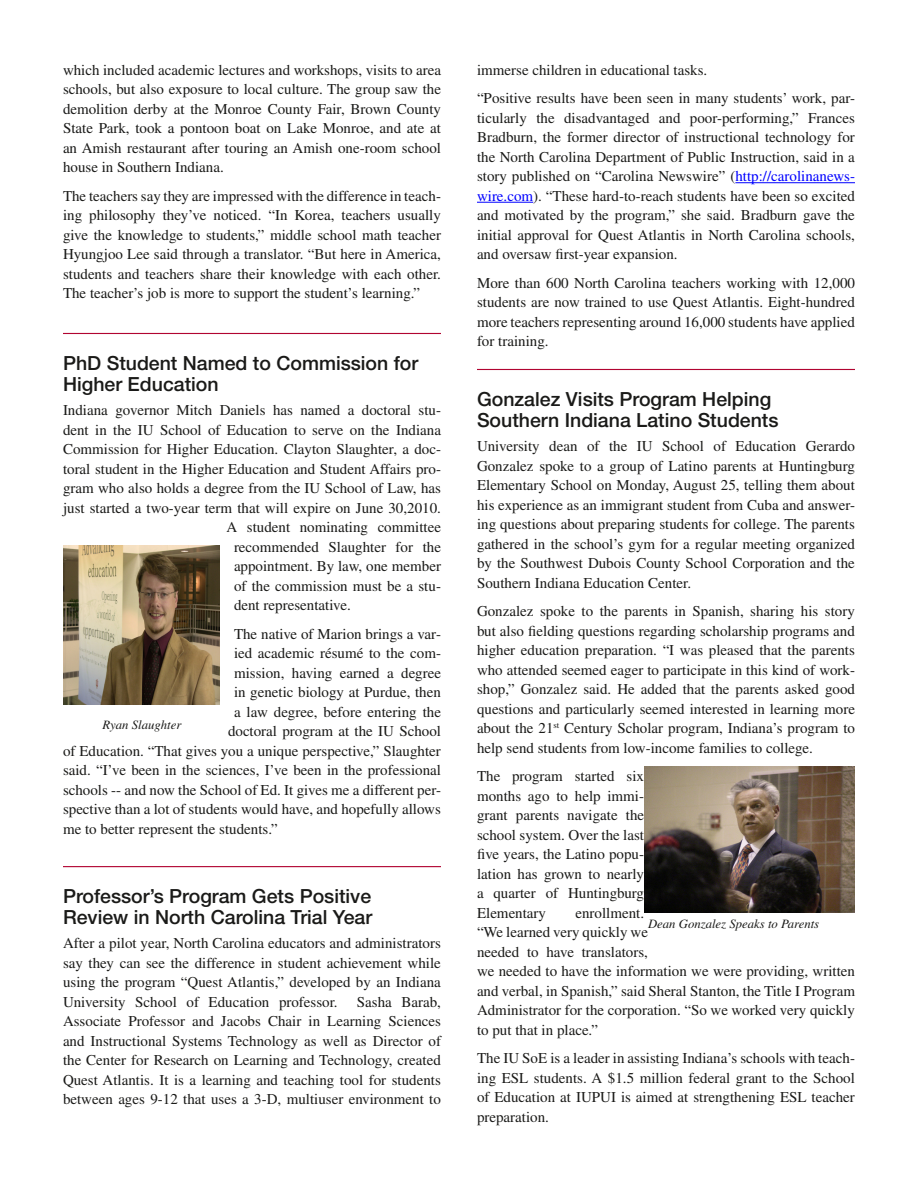
<style>
.page{position:relative;width:918px;height:1188px;background:#fff}
.page>*{position:absolute;margin:0;border:0;box-sizing:border-box;transform-origin:0 0}
.t1{font:500 19.5px/21px "Helvetica Neue";color:#1a1a18}
.body_text{font:15px/19.5px "Times";color:#1a1a18;text-align:justify}
.mission_statement{font:italic 12.75px "Times";color:#1a1a18}
.s1{color:#00f}
</style>
<div class="page">
<hr style="left:63px;top:333px;width:378px;height:1px;background:#b10431">
<img style="left:63px;top:545px;width:157px;height:159px">
<hr style="left:63px;top:866px;width:378px;height:1px;background:#b10431">
<hr style="left:735px;top:182px;width:120px;height:1px;background:#00f">
<hr style="left:477px;top:202px;width:56px;height:1px;background:#00f">
<hr style="left:477px;top:369px;width:378px;height:1px;background:#b10431">
<img style="left:644px;top:766px;width:211px;height:147px">
<p class="body_text" style="left:63px;top:60px;width:380px">which included academic lectures and workshops, visits to area schools, but also exposure to local culture. The group saw the demolition derby at the Monroe County Fair, Brown County State Park, took a pontoon boat on Lake Monroe, and ate at an Amish restaurant after touring an Amish one-room school house in Southern Indiana.</p>
<p class="body_text" style="left:63px;top:186px;width:380px">The teachers say they are impressed with the difference in teach&shy;ing philosophy they’ve noticed. “In Korea, teachers usually give the knowledge to students,” middle school math teacher Hyungjoo Lee said through a translator. “But here in America, students and teachers share their knowledge with each other.<br>The teacher’s job is more to support the student’s learning.”</p>
<p class="t1" style="left:63px;top:352px;width:357px">PhD Student Named to Commission for<br>Higher Education</p>
<p class="body_text" style="left:63px;top:400px;width:380px">Indiana governor Mitch Daniels has named a doctoral stu-</p>
<p class="body_text" style="left:63px;top:420px;width:379px">dent in the IU School of Education to serve on the Indiana</p>
<p class="body_text" style="left:63px;top:439px;width:379px">Commission for Higher Education. Clayton Slaughter, a doc-</p>
<p class="body_text" style="left:63px;top:459px;width:380px">toral student in the Higher Education and Student Affairs pro-</p>
<p class="body_text" style="left:63px;top:478px;width:380px">gram who also holds a degree from the IU School of Law, has</p>
<p class="body_text" style="left:63px;top:498px;width:379px">just started a two-year term that will expire on June 30,2010.</p>
<p class="body_text" style="left:226px;top:517px;width:216px">A student nominating committee</p>
<p class="body_text" style="left:234px;top:537px;width:208px">recommended Slaughter for the</p>
<p class="body_text" style="left:234px;top:556px;width:209px">appointment. By law, one member</p>
<p class="body_text" style="left:234px;top:576px;width:208px">of the commission must be a stu-</p>
<p class="body_text" style="left:234px;top:595px;width:118px">dent representative.</p>
<p class="body_text" style="left:234px;top:624px;width:208px">The native of Marion brings a var-</p>
<p class="body_text" style="left:234px;top:643px;width:208px">ied academic résumé to the com-</p>
<p class="body_text" style="left:234px;top:663px;width:208px">mission, having earned a degree</p>
<p class="body_text" style="left:234px;top:682px;width:208px">in genetic biology at Purdue, then</p>
<p class="body_text" style="left:234px;top:702px;width:208px">a law degree, before entering the</p>
<p class="body_text" style="left:228px;top:721px;width:215px">doctoral program at the IU School</p>
<p class="body_text" style="left:63px;top:741px;width:379px">of Education. “That gives you a unique perspective,” Slaughter</p>
<p class="body_text" style="left:63px;top:760px;width:380px">said. “I’ve been in the sciences, I’ve been in the professional</p>
<p class="body_text" style="left:63px;top:780px;width:379px">schools -- and now the School of Ed. It gives me a different per-</p>
<p class="body_text" style="left:63px;top:799px;width:379px">spective than a lot of students would have, and hopefully allows</p>
<p class="body_text" style="left:63px;top:819px;width:216px">me to better represent the students.”</p>
<p class="mission_statement" style="left:102px;top:718px;width:80px">Ryan Slaughter</p>
<p class="t1" style="left:63px;top:886px;width:311px">Professor’s Program Gets Positive<br>Review in North Carolina Trial Year</p>
<p class="body_text" style="left:63px;top:933px;width:379px">After a pilot year, North Carolina educators and administrators say they can see the difference in student achievement while using the program “Quest Atlantis,” developed by an Indiana University School of Education professor.</p>
<p class="body_text" style="left:63px;top:992px;width:380px;text-indent:294px">Sasha Barab, Associate Professor and Jacobs Chair in Learning Sciences and Instructional Systems Technology as well as Director of the Center for Research on Learning and Technology, created Quest Atlantis. It is a learning and teaching tool for students between ages 9-12 that uses a 3-D, multiuser environment to</p>
<p class="body_text" style="left:477px;top:60px;width:232px">immerse children in educational tasks.</p>
<p class="body_text" style="left:477px;top:88px;width:380px">“Positive results have been seen in many students’ work, par&shy;ticularly the disadvantaged and poor-performing,” Frances Bradburn, the former director of instructional technology for the North Carolina Department of Public Instruction, said in a story published on “Carolina Newswire” (<span class="s1">http://carolinanews&shy;wire.com</span>). “These hard-to-reach students have been so excited and motivated by the program,” she said. Bradburn gave the initial approval for Quest Atlantis in North Carolina schools, and oversaw first-year expansion.</p>
<p class="body_text" style="left:477px;top:273px;width:380px">More than 600 North Carolina teachers working with 12,000 students are now trained to use Quest Atlantis. Eight-hundred more teachers representing around 16,000 students have applied for training.</p>
<p class="t1" style="left:477px;top:388px;width:303px">Gonzalez Visits Program Helping<br>Southern Indiana Latino Students</p>
<p class="body_text" style="left:477px;top:436px;width:380px">University dean of the IU School of Education Gerardo Gonzalez spoke to a group of Latino parents at Huntingburg Elementary School on Monday, August 25, telling them about his experience as an immigrant student from Cuba and answer&shy;ing questions about preparing students for college. The parents gathered in the school’s gym for a regular meeting organized by the Southwest Dubois County School Corporation and the Southern Indiana Education Center.</p>
<p class="body_text" style="left:477px;top:601px;width:380px">Gonzalez spoke to the parents in Spanish, sharing his story but also fielding questions regarding scholarship programs and higher education preparation. “I was pleased that the parents who attended seemed eager to participate in this kind of work&shy;shop,” Gonzalez said. He added that the parents asked good questions and particularly seemed interested in learning more about the 21<sup>st</sup> Century Scholar program, Indiana’s program to help send students from low-income families to college.</p>
<p class="body_text" style="left:477px;top:766px;width:169px">The program started six months ago to help immi&shy;grant parents navigate the school system. Over the last five years, the Latino popu&shy;lation has grown to nearly a quarter of Huntingburg Elementary</p>
<p class="body_text" style="left:477px;top:903px;width:380px;text-align:left;text-indent:98px">enrollment.<br>“We learned very quickly we<br>needed to have translators,<br>we needed to have the information we were providing, written and verbal, in Spanish,” said Sheral Stanton, the Title I Program Administrator for the corporation. “So we worked very quickly to put that in place.”</p>
<p class="body_text" style="left:477px;top:1048px;width:380px">The IU SoE is a leader in assisting Indiana’s schools with teach&shy;ing ESL students. A $1.5 million federal grant to the School of Education at IUPUI is aimed at strengthening ESL teacher preparation.</p>
<p class="mission_statement" style="left:648px;top:917px;width:173px">Dean Gonzalez Speaks to Parents</p>
</div>
